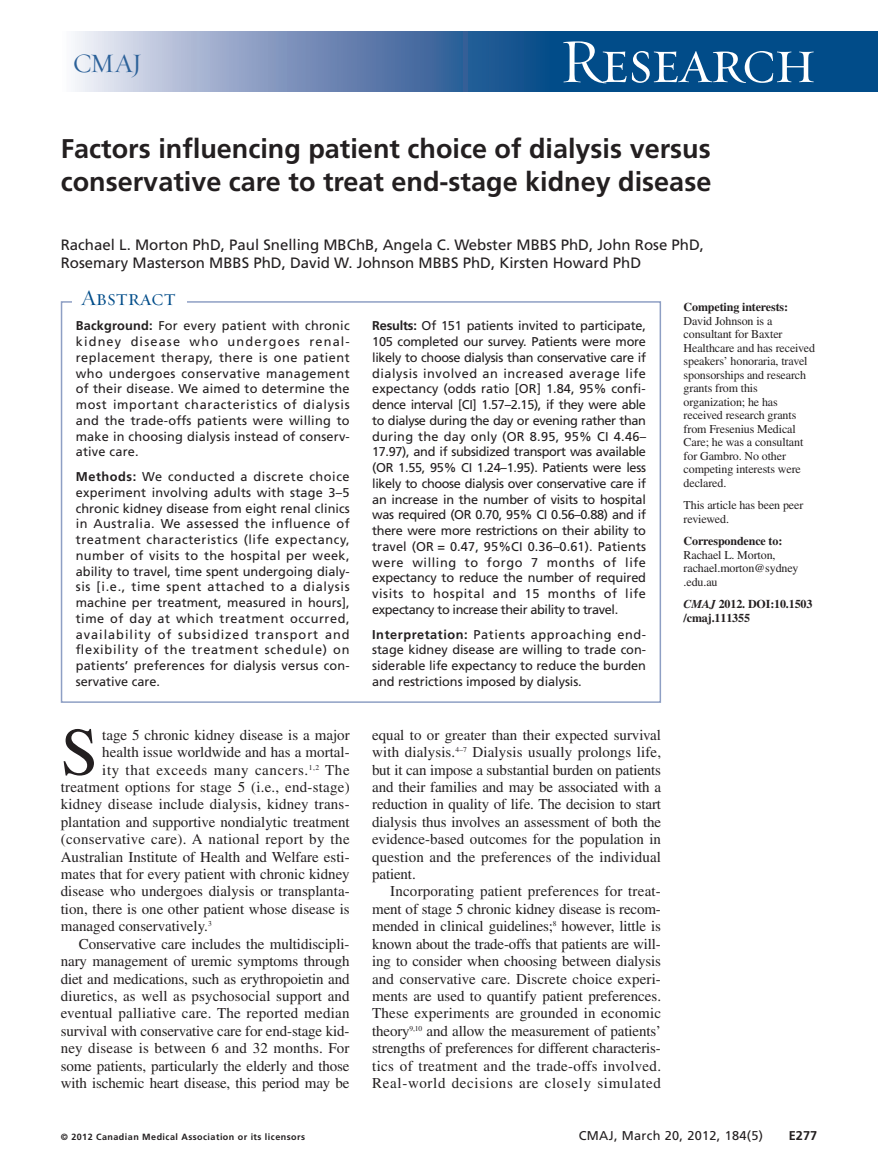
<style>
.page{position:relative;width:878px;height:1175px;background:#fff}
.page>*{position:absolute;margin:0;border:0;box-sizing:border-box;transform-origin:0 0}
.t1{font:67.5px "Times LT Std";color:#231f20}
.t2{font:63px "Requiem Display HTF Small Caps";letter-spacing:-.03em;color:#fff}
.t3{font:700 27px/33px "Frutiger LT Std";color:#231f20}
.t4{font:27px "Requiem Display HTF Roman";color:#2c6199}
.t5{font:22.5px "Requiem Display HTF Small Caps";color:#014c89}
.t6{font:15px/17.4px "Times LT Std";color:#231f20;text-align:justify}
.t7{font:15px/18px "Frutiger LT Std";color:#231f20}
.t8{font:15px "Times LT Std";letter-spacing:.025em;color:#231f20}
.t9{font:15px "Times LT Std";letter-spacing:.045em;color:#231f20}
.t10{font:12.75px/15.8px "Frutiger LT Std";letter-spacing:.01em;color:#231f20;text-align:justify}
.t11{font:700 12.75px "Frutiger LT Std";color:#231f20}
.t12{font:12px/13.5px "Times LT Std";letter-spacing:-.01em;color:#231f20}
.t13{font:700 12px/13.5px "Times LT Std";letter-spacing:-.01em;color:#231f20}
.t14{font:700 9px "Frutiger LT Std";letter-spacing:.05em;color:#231f20}
.s1{font-style:italic}
.s2{font-weight:700}
</style>
<div class="page">
<div style="left:542px;top:32px;width:336px;height:60px;background:#014c89"></div>
<svg style="left:75px;top:32px;width:467px;height:60px"></svg>
<div style="left:61px;top:301px;width:600px;height:402px;border:2px solid #8e9fc4"></div>
<div style="left:72px;top:286px;width:115px;height:29px;background:#fff"></div>
<h3 class="t4" style="left:73px;top:47px;width:71px">CMAJ</h3>
<h2 class="t2" style="left:559px;top:23px;width:258px">Research</h2>
<h3 class="t3" style="left:61px;top:134px;width:652px">Factors influencing patient choice of dialysis versus conservative care to treat end-stage kidney disease</h3>
<p class="t7" style="left:61px;top:237px;width:644px">Rachael L. Morton PhD, Paul Snelling MBChB, Angela C. Webster MBBS PhD, John Rose PhD,<br>Rosemary Masterson MBBS PhD, David W. Johnson MBBS PhD, Kirsten Howard PhD</p>
<p class="t13" style="left:683px;top:301px;width:106px">Competing interests:</p>
<p class="t12" style="left:683px;top:315px;width:133px">David Johnson is a consultant for Baxter<br>Healthcare and has received speakers’ honoraria, travel sponsorships and research grants from this organization; he has received research grants from Fresenius Medical<br>Care; he was a consultant for Gambro. No other competing interests were declared.</p>
<p class="t12" style="left:683px;top:499px;width:121px">This article has been peer reviewed.</p>
<p class="t13" style="left:683px;top:535px;width:100px">Correspondence to:</p>
<p class="t12" style="left:683px;top:549px;width:116px">Rachael L. Morton, rachael.morton@sydney .edu.au</p>
<p class="t13" style="left:683px;top:598px;width:130px"><span class="s1">CMAJ</span> 2012. DOI:10.1503 /cmaj.111355</p>
<h3 class="t5" style="left:81px;top:284px;width:96px">Abstract</h3>
<p class="t10" style="left:372px;top:319px;width:275px"><span class="s2">Results:</span> Of 151 patients invited to participate, 105 completed our survey. Patients were more likely to choose dialysis than conservative care if dialysis involved an increased average life expectancy (odds ratio [OR] 1.84, 95% confi&shy;dence interval [CI] 1.57–2.15), if they were able to dialyse during the day or evening rather than during the day only (OR 8.95, 95% CI 4.46– 17.97), and if subsidized transport was available (OR 1.55, 95% CI 1.24–1.95). Patients were less likely to choose dialysis over conservative care if an increase in the number of visits to hospital was required (OR 0.70, 95% CI 0.56–0.88) and if there were more restrictions on their ability to travel (OR = 0.47, 95%CI 0.36–0.61). Patients were willing to forgo 7 months of life expectancy to reduce the number of required visits to hospital and 15 months of life expectancy to increase their ability to travel.</p>
<p class="t10" style="left:372px;top:627px;width:275px"><span class="s2">Interpretation:</span> Patients approaching end&shy;stage kidney disease are willing to trade con&shy;siderable life expectancy to reduce the burden and restrictions imposed by dialysis.</p>
<p class="t10" style="left:76px;top:319px;width:275px"><span class="s2">Background:</span> For every patient with chronic kidney disease who undergoes renal&shy;replacement therapy, there is one patient who undergoes conservative management of their disease. We aimed to determine the most important characteristics of dialysis and the trade-offs patients were willing to make in choosing dialysis instead of conserv&shy;ative care.</p>
<p class="t10" style="left:76px;top:470px;width:275px"><span class="s2">Methods:</span> We conducted a discrete choice experiment involving adults with stage 3–5 chronic kidney disease from eight renal clinics in Australia. We assessed the influence of treatment characteristics (life expectancy, number of visits to the hospital per week, ability to travel, time spent undergoing dialy&shy;sis [i.e., time spent attached to a dialysis machine per treatment, measured in hours], time of day at which treatment occurred, availability of subsidized transport and flexibility of the treatment schedule) on patients’ preferences for dialysis versus con&shy;servative care.</p>
<h1 class="t1" style="left:61px;top:728px;width:39px">S</h1>
<p class="t6" style="left:102px;top:727px;width:249px">tage 5 chronic kidney disease is a major</p>
<p class="t6" style="left:102px;top:745px;width:249px">health issue worldwide and has a mortal-</p>
<p class="t9" style="left:102px;top:764px;width:249px">ity that exceeds many cancers.<sup>1,2</sup> The</p>
<p class="t6" style="left:61px;top:780px;width:290px">treatment options for stage 5 (i.e., end-stage)</p>
<p class="t6" style="left:61px;top:797px;width:290px">kidney disease include dialysis, kidney trans-</p>
<p class="t6" style="left:61px;top:814px;width:290px">plantation and supportive nondialytic treatment</p>
<p class="t8" style="left:61px;top:834px;width:290px">(conservative care). A national report by the</p>
<p class="t6" style="left:61px;top:849px;width:290px">Australian Institute of Health and Welfare esti-</p>
<p class="t6" style="left:61px;top:867px;width:290px">mates that for every patient with chronic kidney</p>
<p class="t6" style="left:61px;top:884px;width:290px">disease who undergoes dialysis or transplanta-</p>
<p class="t6" style="left:61px;top:901px;width:290px">tion, there is one other patient whose disease is</p>
<p class="t6" style="left:61px;top:919px;width:152px">managed conservatively.<sup>3</sup></p>
<p class="t6" style="left:79px;top:936px;width:272px">Conservative care includes the multidiscipli-</p>
<p class="t6" style="left:61px;top:954px;width:290px">nary management of uremic symptoms through</p>
<p class="t6" style="left:61px;top:971px;width:290px">diet and medications, such as erythropoietin and</p>
<p class="t6" style="left:61px;top:988px;width:290px">diuretics, as well as psychosocial support and</p>
<p class="t6" style="left:61px;top:1006px;width:290px">eventual palliative care. The reported median</p>
<p class="t6" style="left:61px;top:1023px;width:290px">survival with conservative care for end-stage kid-</p>
<p class="t6" style="left:61px;top:1041px;width:290px">ney disease is between 6 and 32 months. For</p>
<p class="t6" style="left:61px;top:1058px;width:290px">some patients, particularly the elderly and those</p>
<p class="t6" style="left:61px;top:1075px;width:290px">with ischemic heart disease, this period may be</p>
<p class="t6" style="left:372px;top:727px;width:290px">equal to or greater than their expected survival with dialysis.<sup>4–7</sup> Dialysis usually prolongs life, but it can impose a substantial burden on patients and their families and may be associated with a reduction in quality of life. The decision to start dialysis thus involves an assessment of both the evidence-based outcomes for the population in question and the preferences of the individual patient.</p>
<p class="t6" style="left:372px;top:884px;width:290px;text-indent:18px">Incorporating patient preferences for treat&shy;ment of stage 5 chronic kidney disease is recom&shy;mended in clinical guidelines;<sup>8</sup> however, little is known about the trade-offs that patients are will&shy;ing to consider when choosing between dialysis and conservative care. Discrete choice experi&shy;ments are used to quantify patient preferences.<br>These experiments are grounded in economic theory<sup>9,10</sup> and allow the measurement of patients’ strengths of preferences for different characteris&shy;tics of treatment and the trade-offs involved.<br>Real-world decisions are closely simulated</p>
<p class="t14" style="left:61px;top:1132px;width:246px">© 2012 Canadian Medical Association or its licensors</p>
<p class="t10" style="left:578px;top:1128px;width:186px">CMAJ, March 20, 2012, 184(5)</p>
<p class="t11" style="left:788px;top:1130px;width:30px">E277</p>
</div>
